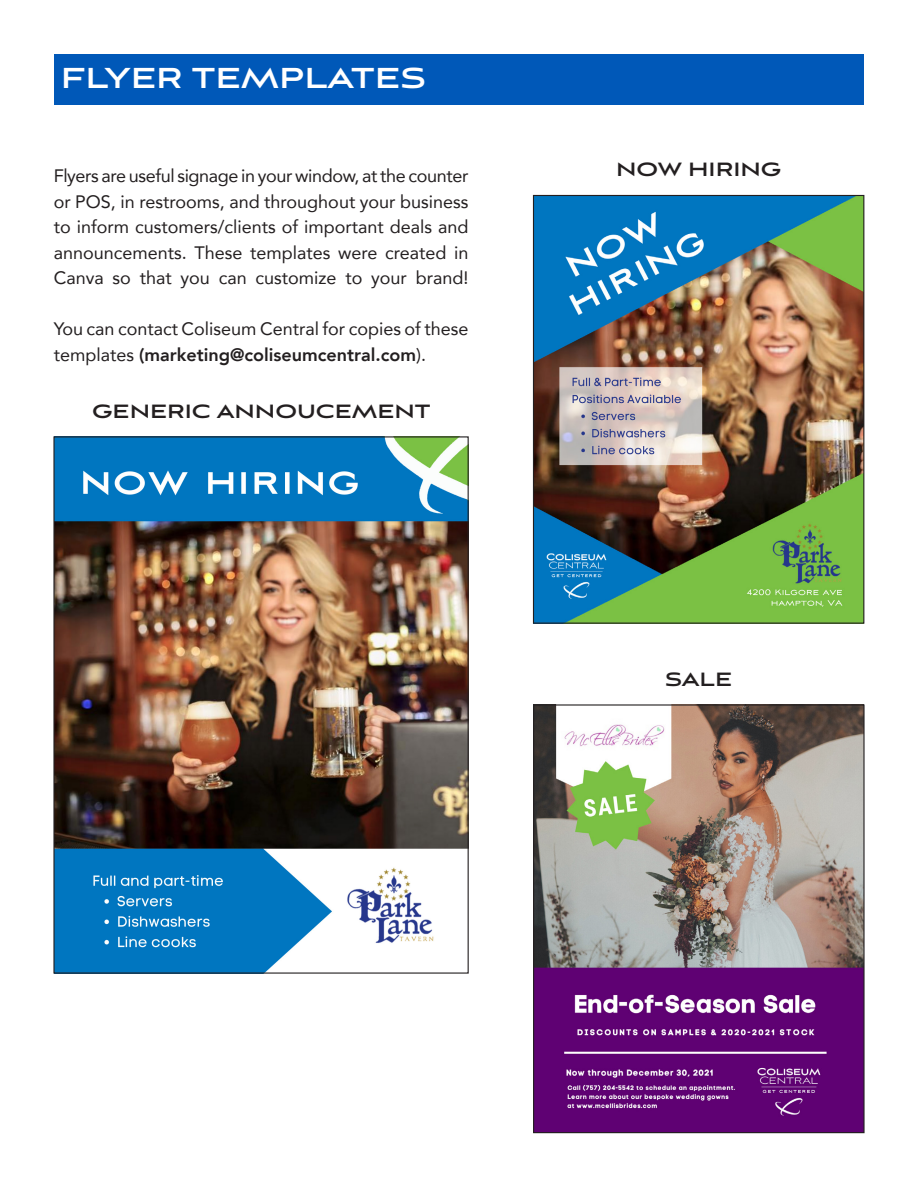
<style>
.page{position:relative;width:918px;height:1188px;background:#fff}
.page>*{position:absolute;margin:0;border:0;box-sizing:border-box;transform-origin:0 0}
.Headline{font:700 36px "Aviano Sans";color:#fff}
.SUB_HEAD{font:700 24px "Aviano Sans";color:#231f20}
.Paragraph_Style_1{font:18px/25.5px "Avenir";color:#231f20;text-align:justify}
.s1{font-weight:800}
</style>
<div class="page">
<div style="left:54px;top:54px;width:810px;height:51px;background:#0058b8"></div>
<img style="left:535px;top:197px;width:327px;height:425px">
<div style="left:533px;top:195px;width:331px;height:429px;border:1px solid #231f20"></div>
<img style="left:535px;top:706px;width:328px;height:425px">
<div style="left:533px;top:704px;width:332px;height:429px;border:1px solid #231f20"></div>
<img style="left:55px;top:438px;width:412px;height:534px">
<p class="Headline" style="left:61px;top:60px;width:367px">FLYER TEMPLATES</p>
<p class="Paragraph_Style_1" style="left:54px;top:163px;width:416px">Flyers are useful signage in your window, at the counter or POS, in restrooms, and throughout your business to inform customers/clients of important deals and announcements. These templates were created in Canva so that you can customize to your brand!</p>
<p class="Paragraph_Style_1" style="left:54px;top:316px;width:416px">You can contact Coliseum Central for copies of these templates <span class="s1">(marketing@coliseumcentral.com</span>).</p>
<p class="SUB_HEAD" style="left:92px;top:399px;width:340px">GENERIC ANNOUCEMENT</p>
<p class="SUB_HEAD" style="left:616px;top:158px;width:167px">NOW HIRING</p>
<p class="SUB_HEAD" style="left:665px;top:668px;width:68px">SALE</p>
</div>
